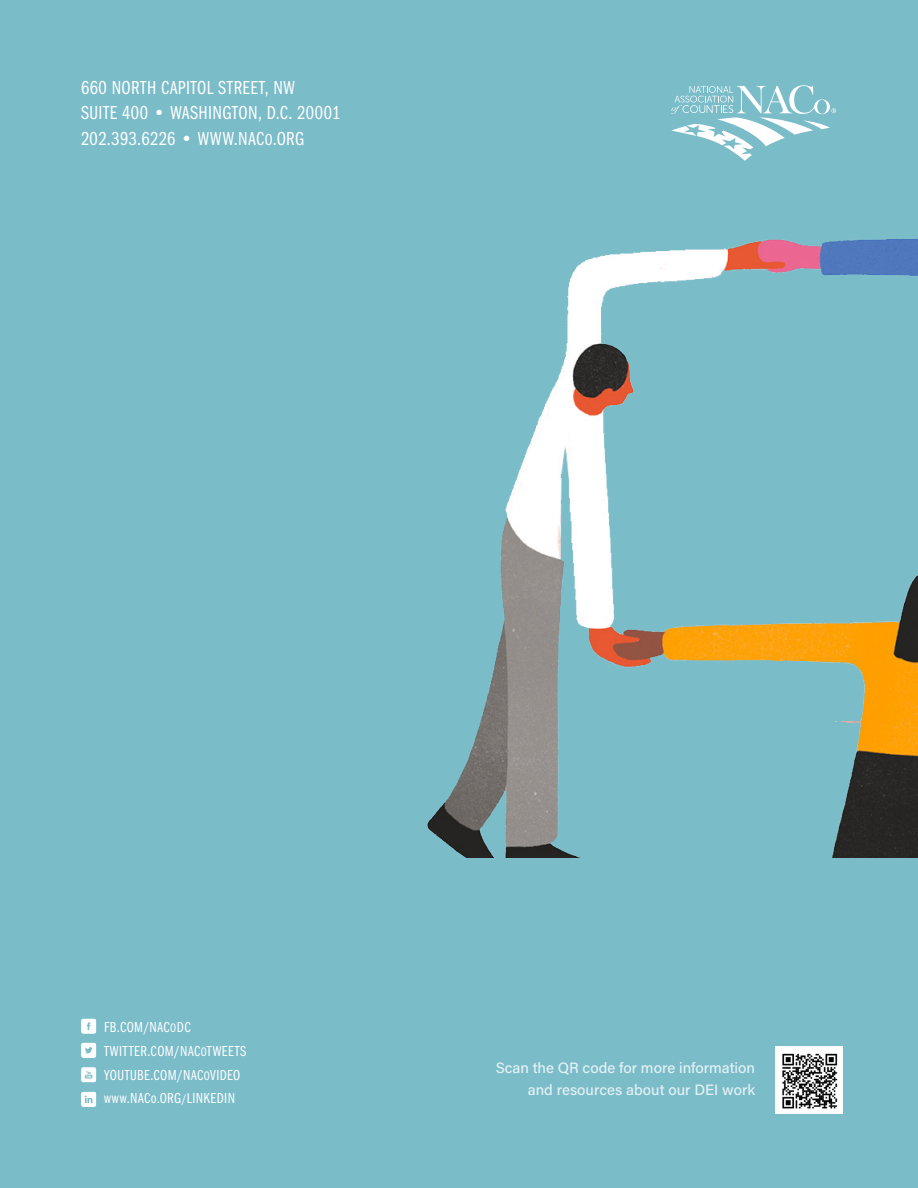
<style>
.page{position:relative;width:918px;height:1188px;background:#7bbcc9}
.page>*{position:absolute;margin:0;border:0;box-sizing:border-box;transform-origin:0 0}
.t1{font:19.5px "Franklin Gothic URW Com Boo";letter-spacing:.025em;color:#fff}
.t2{font:15px "Franklin Gothic URW Com Boo";letter-spacing:.035em;color:#fff}
.t3{font:500 15px/21.8px "Acumin Pro";color:#fff;text-align:right}
.s1{font-size:16.5px}
.s2{font-size:12.75px}
</style>
<div class="page">
<svg style="left:671px;top:85px;width:165px;height:76px"></svg>
<img style="left:776px;top:1046px;width:66px;height:67px">
<svg style="left:81px;top:1019px;width:15px;height:15px"></svg>
<svg style="left:81px;top:1043px;width:15px;height:15px"></svg>
<svg style="left:81px;top:1067px;width:15px;height:15px"></svg>
<svg style="left:81px;top:1092px;width:15px;height:15px"></svg>
<img style="left:427px;top:238px;width:491px;height:620px">
<p class="t1" style="left:81px;top:74px;width:215px">660 NORTH CAPITOL STREET, NW</p>
<p class="t1" style="left:81px;top:100px;width:261px">SUITE 400 • WASHINGTON, D.C. 20001</p>
<p class="t1" style="left:81px;top:125px;width:225px">202.393.6226 • WWW.NAC<span class="s1">O</span>.ORG</p>
<p class="t2" style="left:104px;top:1017px;width:88px">FB.COM/NAC<span class="s2">O</span>DC</p>
<p class="t2" style="left:104px;top:1041px;width:144px">TWITTER.COM/NAC<span class="s2">O</span>TWEETS</p>
<p class="t2" style="left:104px;top:1064px;width:138px">YOUTUBE.COM/NAC<span class="s2">O</span>VIDEO</p>
<p class="t2" style="left:104px;top:1088px;width:132px">www.NACo<span class="s2">.</span>ORG<span class="s2">/</span>LINKEDIN</p>
<p class="t3" style="left:495px;top:1057px;width:261px">Scan the QR code for more information and resources about our DEI work</p>
</div>
